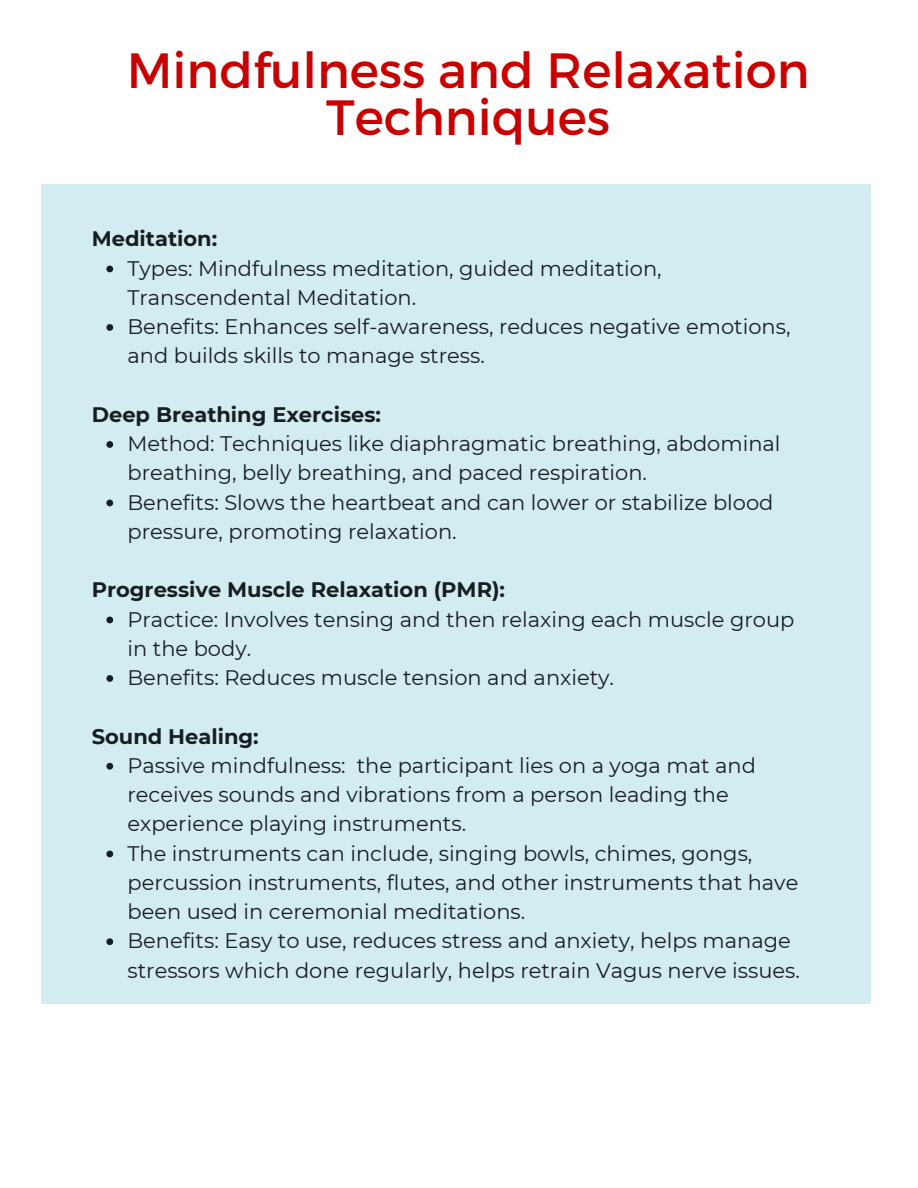
<style>
.page{position:relative;width:918px;height:1188px;background:#fff}
.page>*{position:absolute;margin:0;border:0;box-sizing:border-box;transform-origin:0 0}
.t1{font:49.5px/46.2px "Montserrat";color:#c90000;text-align:center}
.t2{font:21px/29.2px "Montserrat";color:#171e23}
.t3{font:700 21px "Montserrat";color:#171e23}
</style>
<div class="page">
<div style="left:41px;top:184px;width:829px;height:820px;background:#d3ecf1"></div>
<svg style="left:106px;top:266px;width:7px;height:6px"></svg>
<svg style="left:106px;top:324px;width:7px;height:7px"></svg>
<svg style="left:106px;top:441px;width:7px;height:7px"></svg>
<svg style="left:106px;top:500px;width:7px;height:6px"></svg>
<svg style="left:106px;top:617px;width:7px;height:6px"></svg>
<svg style="left:106px;top:675px;width:7px;height:7px"></svg>
<svg style="left:106px;top:763px;width:7px;height:7px"></svg>
<svg style="left:106px;top:851px;width:7px;height:6px"></svg>
<svg style="left:106px;top:938px;width:7px;height:7px"></svg>
<p class="t1" style="left:127px;top:45px;width:684px">Mindfulness and Relaxation<br>Techniques</p>
<h1 class="t3" style="left:92px;top:226px;width:127px">Meditation:</h1>
<h2 class="t2" style="left:127px;top:254px;width:536px">Types: Mindfulness meditation, guided meditation,<br>Transcendental Meditation.</h2>
<p class="t2" style="left:127px;top:312px;width:665px">Benefits: Enhances self-awareness, reduces negative emotions, and builds skills to manage stress.</p>
<p class="t3" style="left:92px;top:402px;width:291px">Deep Breathing Exercises:</p>
<h2 class="t2" style="left:127px;top:429px;width:655px">Method: Techniques like diaphragmatic breathing, abdominal breathing, belly breathing, and paced respiration.</h2>
<p class="t2" style="left:127px;top:488px;width:648px">Benefits: Slows the heartbeat and can lower or stabilize blood pressure, promoting relaxation.</p>
<p class="t3" style="left:92px;top:577px;width:415px">Progressive Muscle Relaxation (PMR):</p>
<h2 class="t2" style="left:127px;top:605px;width:668px">Practice: Involves tensing and then relaxing each muscle group in the body.</h2>
<p class="t2" style="left:127px;top:663px;width:488px">Benefits: Reduces muscle tension and anxiety.</p>
<p class="t3" style="left:92px;top:723px;width:169px">Sound Healing:</p>
<h2 class="t2" style="left:127px;top:751px;width:630px">Passive mindfulness: the participant lies on a yoga mat and receives sounds and vibrations from a person leading the experience playing instruments.</h2>
<p class="t2" style="left:127px;top:839px;width:672px">The instruments can include, singing bowls, chimes, gongs, percussion instruments, flutes, and other instruments that have been used in ceremonial meditations.</p>
<p class="t2" style="left:127px;top:926px;width:674px">Benefits: Easy to use, reduces stress and anxiety, helps manage stressors which done regularly, helps retrain Vagus nerve issues.</p>
</div>
